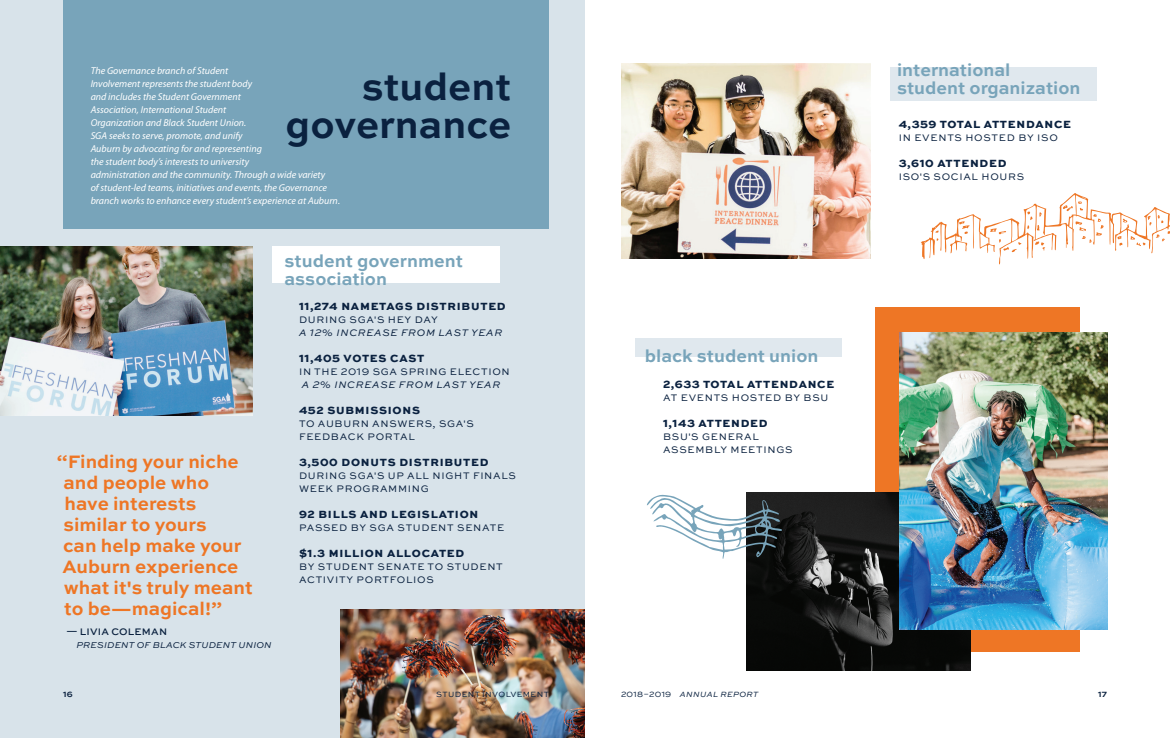
<style>
.page{position:relative;width:1170px;height:738px;background:#fff}
.page>*{position:absolute;margin:0;border:0;box-sizing:border-box;transform-origin:0 0}
.t1{font:700 39.3px/38px "Sweet Sans Pro";color:#0a213f;text-align:right}
.t2{font:700 19px/21px "Sweet Sans Pro";color:#ee7625}
.t3{font:700 18px/18px "Sweet Sans Pro";color:#78a4ba}
.t4{font:800 11px "Sweet Sans Pro";letter-spacing:.07em;color:#0a213f}
.t5{font:italic 10px/13px "Myriad Pro";color:#fff}
.t6{font:10px/13px "Sweet Sans Pro";letter-spacing:.07em;color:#0a213f}
.t7{font:italic 10px "Sweet Sans Pro";letter-spacing:.07em;color:#0a213f}
.t8{font:500 10px "Sweet Sans Pro";letter-spacing:.02em;color:#0a213f}
.t9{font:italic 9px "Sweet Sans Pro";letter-spacing:.02em;color:#0a213f}
.t10{font:italic 8px "Sweet Sans Pro";letter-spacing:.045em;color:#0a213f}
.t11{font:8px "Sweet Sans Pro";letter-spacing:.045em;color:#0a213f}
.t12{font:700 8px "Sweet Sans Pro";color:#0a213f}
.s1{font-style:normal}
</style>
<div class="page">
<div style="left:0;top:0;width:585px;height:738px;background:#d8e3ea"></div>
<img style="left:341px;top:609px;width:244px;height:129px">
<div style="left:63px;top:0;width:486px;height:229px;background:#78a4ba"></div>
<img style="left:0;top:246px;width:253px;height:170px">
<div style="left:875px;top:308px;width:204px;height:344px;background:#ee7625"></div>
<img style="left:621px;top:64px;width:250px;height:194px">
<div style="left:890px;top:67px;width:207px;height:34px;background:#e0e8ee"></div>
<div style="left:636px;top:338px;width:206px;height:19px;background:#e0e8ee"></div>
<svg style="left:921px;top:193px;width:249px;height:71px"></svg>
<img style="left:746px;top:492px;width:224px;height:178px">
<img style="left:899px;top:332px;width:208px;height:297px">
<svg style="left:647px;top:494px;width:135px;height:65px"></svg>
<div style="left:272px;top:246px;width:227px;height:37px;background:#fff"></div>
<p class="t5" style="left:91px;top:64px;width:251px">The Governance branch of Student<br>Involvement represents the student body<br>and includes the Student Government<br>Association, International Student<br>Organization and Black Student Union.<br>SGA seeks to serve, promote, and unify<br>Auburn by advocating for and representing<br>the student body’s interests to university<br>administration and the community. Through a wide variety<br>of student-led teams, initiatives and events, the Governance branch works to enhance every student’s experience at Auburn.</p>
<h1 class="t1" style="left:286px;top:66px;width:227px">student governance</h1>
<h2 class="t2" style="left:57px;top:450px;width:197px">“Finding your niche and people who<br>have interests similar to yours<br>can help make your<br>Auburn experience what it's truly meant to be—magical!”</h2>
<p class="t8" style="left:66px;top:624px;width:102px">— LIVIA COLEMAN</p>
<p class="t9" style="left:76px;top:639px;width:197px">PRESIDENT OF BLACK STUDENT UNION</p>
<h3 class="t3" style="left:285px;top:250px;width:180px">student government association</h3>
<p class="t4" style="left:299px;top:298px;width:208px">11,274 NAMETAGS DISTRIBUTED</p>
<p class="t6" style="left:299px;top:313px;width:140px">DURING SGA'S HEY DAY</p>
<p class="t7" style="left:299px;top:325px;width:205px">A 12% INCREASE FROM LAST YEAR</p>
<p class="t4" style="left:299px;top:350px;width:127px">11,405 VOTES CAST</p>
<p class="t6" style="left:299px;top:365px;width:212px">IN THE 2019 SGA SPRING ELECTION</p>
<p class="t7" style="left:302px;top:377px;width:200px">A 2% INCREASE FROM LAST YEAR</p>
<p class="t4" style="left:299px;top:402px;width:122px">452 SUBMISSIONS</p>
<p class="t6" style="left:299px;top:417px;width:176px">TO AUBURN ANSWERS, SGA'S<br>FEEDBACK PORTAL</p>
<p class="t4" style="left:299px;top:454px;width:191px">3,500 DONUTS DISTRIBUTED</p>
<p class="t6" style="left:299px;top:469px;width:218px">DURING SGA'S UP ALL NIGHT FINALS<br>WEEK PROGRAMMING</p>
<p class="t4" style="left:299px;top:506px;width:181px">92 BILLS AND LEGISLATION</p>
<p class="t6" style="left:299px;top:521px;width:207px">PASSED BY SGA STUDENT SENATE</p>
<p class="t4" style="left:299px;top:545px;width:167px">$1.3 MILLION ALLOCATED</p>
<p class="t6" style="left:299px;top:560px;width:205px">BY STUDENT SENATE TO STUDENT<br>ACTIVITY PORTFOLIOS</p>
<h3 class="t3" style="left:897px;top:60px;width:185px">international student organization</h3>
<p class="t4" style="left:899px;top:116px;width:174px">4,359 TOTAL ATTENDANCE</p>
<p class="t6" style="left:899px;top:131px;width:161px">IN EVENTS HOSTED BY ISO</p>
<p class="t4" style="left:899px;top:155px;width:109px">3,610 ATTENDED</p>
<p class="t6" style="left:899px;top:170px;width:127px">ISO'S SOCIAL HOURS</p>
<h3 class="t3" style="left:645px;top:346px;width:175px">black student union</h3>
<p class="t4" style="left:663px;top:376px;width:173px">2,633 TOTAL ATTENDANCE</p>
<p class="t6" style="left:663px;top:391px;width:167px">AT EVENTS HOSTED BY BSU</p>
<p class="t4" style="left:663px;top:415px;width:106px">1,143 ATTENDED</p>
<p class="t6" style="left:663px;top:430px;width:131px">BSU'S GENERAL<br>ASSEMBLY MEETINGS</p>
<p class="t12" style="left:63px;top:688px;width:11px">16</p>
<p class="t11" style="left:436px;top:689px;width:114px">STUDENT INVOLVEMENT</p>
<p class="t10" style="left:621px;top:689px;width:139px"><span class="s1">2018–2019</span> ANNUAL REPORT</p>
<p class="t12" style="left:1098px;top:688px;width:10px">17</p>
</div>
